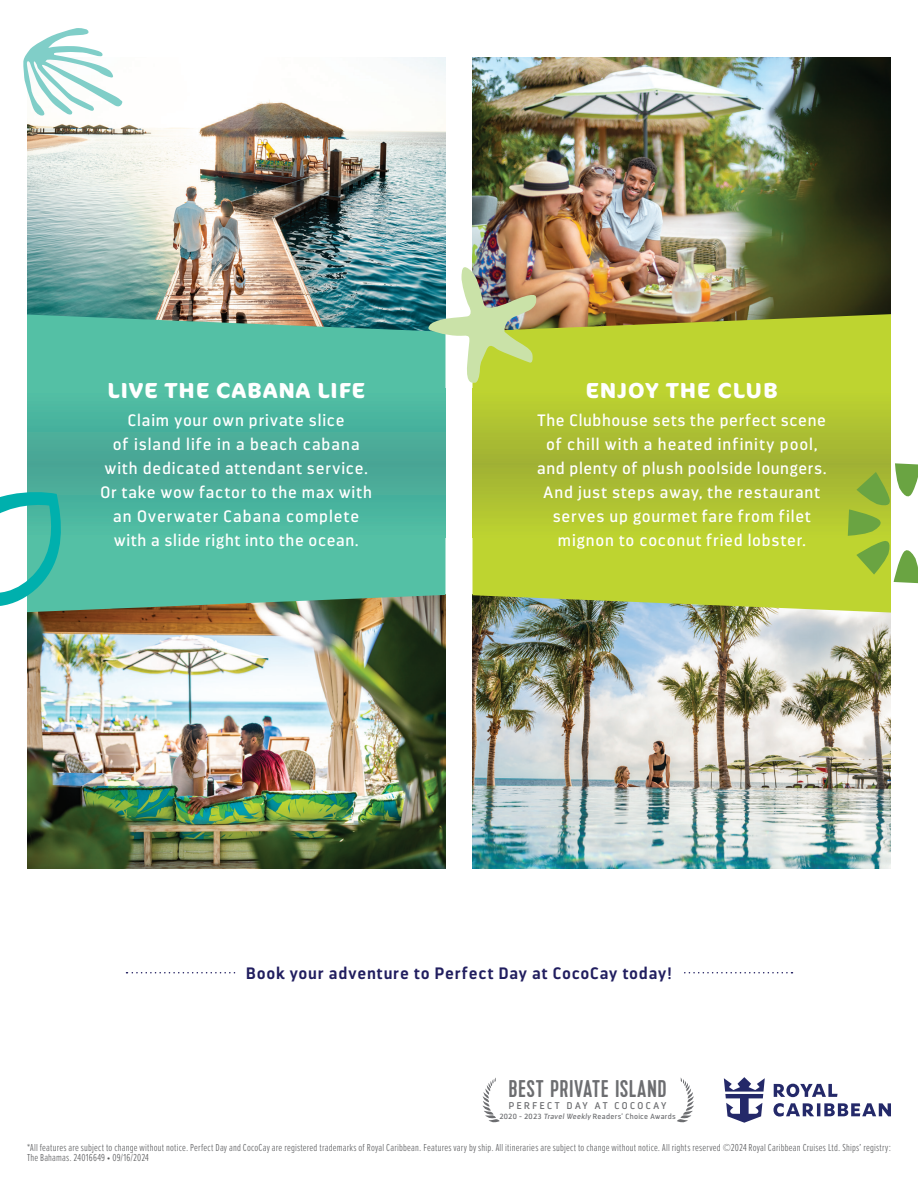
<style>
.page{position:relative;width:918px;height:1188px;background:#fff}
.page>*{position:absolute;margin:0;border:0;box-sizing:border-box;transform-origin:0 0}
.t1{font:24.15px "Kapra";letter-spacing:.04em;color:#6c6d70}
.t2{font:700 21.75px "Cocon Pro";letter-spacing:.055em;color:#fff}
.t3{font:16.5px/24px "Darwin";letter-spacing:.055em;color:#fff;text-align:center}
.t4{font:700 16.5px "Darwin";letter-spacing:.045em;color:#211e5f}
.t5{font:300 10.5px/10.5px "Proxima Nova Ex Cn";letter-spacing:.02em;color:#57585a}
.t6{font:9.75px "Darwin";letter-spacing:.25em;color:#6c6d70}
.t7{font:7.5px "Darwin";letter-spacing:.045em;color:#6c6d70}
.s1{font-style:italic}
</style>
<div class="page">
<img style="left:27px;top:58px;width:419px;height:257px">
<img style="left:27px;top:614px;width:419px;height:254px">
<img style="left:472px;top:58px;width:419px;height:256px">
<img style="left:472px;top:613px;width:419px;height:255px">
<svg style="left:472px;top:314px;width:419px;height:75px;background:#b7c830"></svg>
<img style="left:472px;top:583px;width:419px;height:30px">
<svg style="left:27px;top:315px;width:419px;height:74px;background:#55b89f"></svg>
<div style="left:27px;top:389px;width:419px;height:74px;background:linear-gradient(to right,#4bb29d,#4cb29d)"></div>
<div style="left:472px;top:389px;width:419px;height:74px;background:linear-gradient(to bottom,#bed430,#a1b134)"></div>
<svg style="left:127px;top:972px;width:665px;height:1px"></svg>
<div style="left:237px;top:967px;width:444px;height:12px;background:#fff"></div>
<img style="left:428px;top:264px;width:109px;height:121px">
<svg style="left:472px;top:463px;width:446px;height:120px;background:#b3c83a"></svg>
<svg style="left:23px;top:29px;width:100px;height:88px"></svg>
<svg style="left:0;top:463px;width:446px;height:151px;background:#58b69f"></svg>
<svg style="left:724px;top:1077px;width:167px;height:46px"></svg>
<svg style="left:483px;top:1078px;width:17px;height:45px"></svg>
<svg style="left:677px;top:1078px;width:17px;height:45px"></svg>
<h2 class="t2" style="left:108px;top:376px;width:259px">LIVE THE CABANA LIFE</h2>
<h2 class="t2" style="left:586px;top:376px;width:193px">ENJOY THE CLUB</h2>
<p class="t3" style="left:100px;top:408px;width:273px">Claim your own private slice<br>of island life in a beach cabana with dedicated attendant service.<br>Or take wow factor to the max with an Overwater Cabana complete with a slide right into the ocean.</p>
<p class="t3" style="left:537px;top:408px;width:291px">The Clubhouse sets the perfect scene of chill with a heated infinity pool, and plenty of plush poolside loungers.<br>And just steps away, the restaurant serves up gourmet fare from filet mignon to coconut fried lobster.</p>
<p class="t4" style="left:246px;top:963px;width:427px">Book your adventure to Perfect Day at CocoCay today!</p>
<h1 class="t1" style="left:509px;top:1075px;width:159px">BEST PRIVATE ISLAND</h1>
<p class="t6" style="left:509px;top:1100px;width:159px">PERFECT DAY AT COCOCAY</p>
<p class="t7" style="left:500px;top:1112px;width:178px">2020 - 2023 <span class="s1">Travel Weekly</span> Readers’ Choice Awards</p>
<p class="t5" style="left:27px;top:1142px;width:865px">*All features are subject to change without notice. Perfect Day and CocoCay are registered trademarks of Royal Caribbean. Features vary by ship. All itineraries are subject to change without notice. All rights reserved ©2024 Royal Caribbean Cruises Ltd. Ships’ registry:<br>The Bahamas. 24016649 • 09/16/2024</p>
</div>
